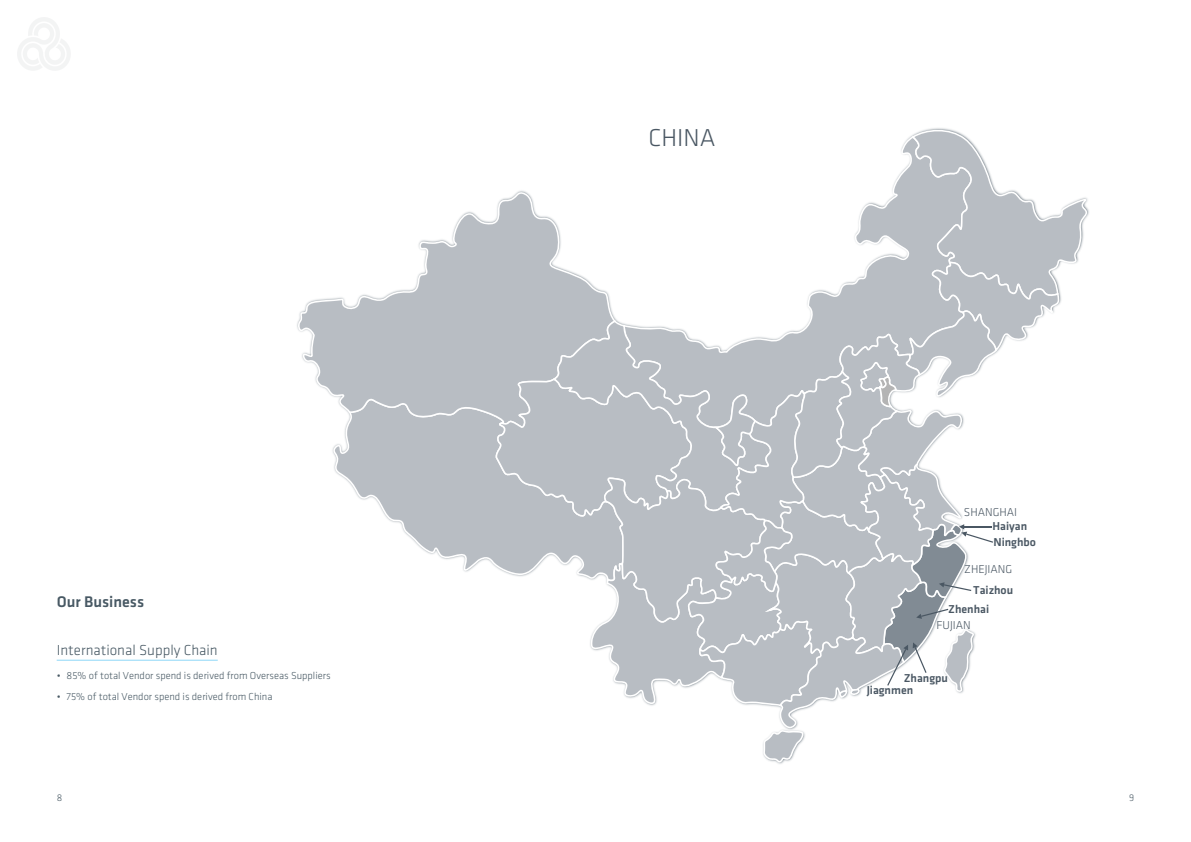
<style>
.page{position:relative;width:1191px;height:842px;background:#fff}
.page>*{position:absolute;margin:0;border:0;box-sizing:border-box;transform-origin:0 0}
.t1{font:300 25.3px "Klavika";color:#4a5763}
.headline{font:16px "Klavika Medium TF";color:#485964}
.subhead_underline{font:300 15px "Klavika";color:#485964}
.t2{font:11.9px/18.9px "Klavika Medium TF";color:#4a5763}
.t3{font:300 11.9px "Klavika";color:#4a5763}
.body_text_dot_point{font:300 10.5px "Klavika";color:#485964}
.t4{font:300 10px "Klavika";color:#485964}
</style>
<div class="page">
<svg style="left:332px;top:429px;width:163px;height:143px"></svg>
<svg style="left:297px;top:211px;width:198px;height:218px"></svg>
<svg style="left:495px;top:128px;width:593px;height:635px"></svg>
<hr style="left:57px;top:660px;width:161px;height:1px;background:#8dd7f7">
<svg style="left:17px;top:17px;width:53px;height:53px"></svg>
<p class="headline" style="left:57px;top:593px;width:89px">Our Business</p>
<p class="subhead_underline" style="left:57px;top:642px;width:163px">International Supply Chain</p>
<p class="body_text_dot_point" style="left:57px;top:670px;width:275px">• 85% of total Vendor spend is derived from Overseas Suppliers</p>
<p class="body_text_dot_point" style="left:57px;top:691px;width:217px">• 75% of total Vendor spend is derived from China</p>
<p class="t1" style="left:648px;top:124px;width:68px">CHINA</p>
<p class="t3" style="left:964px;top:505px;width:55px">SHANGHAI</p>
<p class="t2" style="left:992px;top:516px;width:36px">Haiyan</p>
<p class="t2" style="left:993px;top:533px;width:44px">Ninghbo</p>
<p class="t2" style="left:948px;top:580px;width:66px;text-indent:25px">Taizhou<br>Zhenhai</p>
<p class="t3" style="left:964px;top:563px;width:50px">ZHEJIANG</p>
<p class="t3" style="left:936px;top:619px;width:36px">FUJIAN</p>
<p class="t2" style="left:866px;top:672px;width:83px;line-height:12px;text-indent:37px">Zhangpu<br>Jiagnmen</p>
<p class="t4" style="left:57px;top:792px;width:7px">8</p>
<p class="t4" style="left:1129px;top:792px;width:7px">9</p>
</div>
